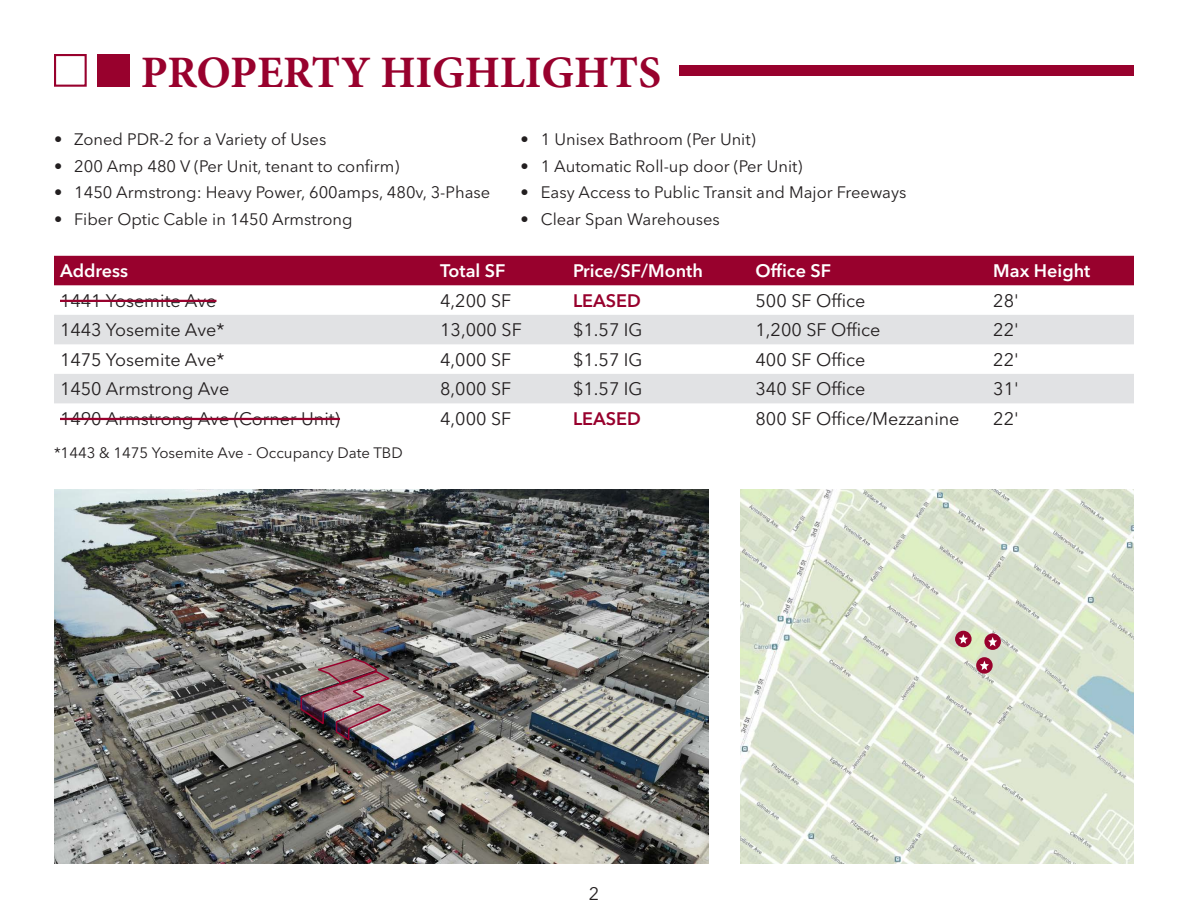
<style>
.page{position:relative;width:1188px;height:918px;background:#fff}
.page>*{position:absolute;margin:0;border:0;box-sizing:border-box;transform-origin:0 0}
.t1{font:700 45px "Minion Pro";color:#98012d}
.t2{font:18px "Avenir Next LT Pro";color:#231f20}
.t3{font:600 18px "Avenir Next LT Pro";color:#fff}
.t4{font:600 18px "Avenir Next LT Pro";color:#98012d}
.t5{font:16.5px "Avenir Next LT Pro";color:#231f20}
.t6{font:15px "Avenir Next LT Pro";color:#231f20}
</style>
<div class="page">
<div style="left:54px;top:54px;width:33px;height:33px;border:2px solid #98012d"></div>
<div style="left:97px;top:54px;width:33px;height:33px;background:#98012d"></div>
<div style="left:679px;top:65px;width:455px;height:11px;background:#98012d"></div>
<img style="left:741px;top:489px;width:393px;height:375px">
<img style="left:54px;top:489px;width:654px;height:375px">
<div style="left:955px;top:631px;width:17px;height:16px;background:#98012d;border-radius:50%"></div>
<svg style="left:959px;top:634px;width:9px;height:10px"></svg>
<svg style="left:984px;top:633px;width:17px;height:17px"></svg>
<svg style="left:988px;top:637px;width:9px;height:9px"></svg>
<svg style="left:976px;top:657px;width:17px;height:17px"></svg>
<svg style="left:980px;top:661px;width:9px;height:9px"></svg>
<div style="left:54px;top:256px;width:1080px;height:29px;background:#98012d"></div>
<svg style="left:54px;top:315px;width:1080px;height:88px;fill:#e1e2e4"></svg>
<hr style="left:60px;top:300px;width:156px;height:2px;background:#98012d">
<hr style="left:60px;top:418px;width:280px;height:2px;background:#98012d">
<img style="left:300px;top:657px;width:94px;height:85px">
<h1 class="t1" style="left:141px;top:41px;width:522px">PROPERTY HIGHLIGHTS</h1>
<p class="t5" style="left:54px;top:130px;width:274px">• Zoned PDR-2 for a Variety of Uses</p>
<p class="t5" style="left:54px;top:156px;width:347px">• 200 Amp 480 V (Per Unit, tenant to confirm)</p>
<p class="t5" style="left:54px;top:183px;width:438px">• 1450 Armstrong: Heavy Power, 600amps, 480v, 3-Phase</p>
<p class="t5" style="left:54px;top:209px;width:300px">• Fiber Optic Cable in 1450 Armstrong</p>
<p class="t5" style="left:521px;top:130px;width:237px">• 1 Unisex Bathroom (Per Unit)</p>
<p class="t5" style="left:521px;top:156px;width:283px">• 1 Automatic Roll-up door (Per Unit)</p>
<p class="t5" style="left:521px;top:183px;width:387px">• Easy Access to Public Transit and Major Freeways</p>
<p class="t5" style="left:521px;top:209px;width:201px">• Clear Span Warehouses</p>
<p class="t3" style="left:60px;top:260px;width:70px">Address</p>
<p class="t3" style="left:440px;top:260px;width:67px">Total SF</p>
<p class="t3" style="left:573px;top:260px;width:131px">Price/SF/Month</p>
<p class="t3" style="left:756px;top:260px;width:77px">Office SF</p>
<p class="t3" style="left:993px;top:260px;width:99px">Max Height</p>
<p class="t2" style="left:60px;top:290px;width:158px">1441 Yosemite Ave</p>
<p class="t2" style="left:440px;top:290px;width:73px">4,200 SF</p>
<p class="t4" style="left:573px;top:290px;width:69px">LEASED</p>
<p class="t2" style="left:756px;top:290px;width:111px">500 SF Office</p>
<p class="t2" style="left:993px;top:290px;width:27px">28'</p>
<p class="t2" style="left:60px;top:319px;width:166px">1443 Yosemite Ave*</p>
<p class="t2" style="left:440px;top:319px;width:83px">13,000 SF</p>
<p class="t2" style="left:573px;top:319px;width:71px">$1.57 IG</p>
<p class="t2" style="left:756px;top:319px;width:127px">1,200 SF Office</p>
<p class="t2" style="left:993px;top:319px;width:27px">22'</p>
<p class="t2" style="left:60px;top:349px;width:166px">1475 Yosemite Ave*</p>
<p class="t2" style="left:440px;top:349px;width:73px">4,000 SF</p>
<p class="t2" style="left:573px;top:349px;width:71px">$1.57 IG</p>
<p class="t2" style="left:756px;top:349px;width:111px">400 SF Office</p>
<p class="t2" style="left:993px;top:349px;width:27px">22'</p>
<p class="t2" style="left:60px;top:378px;width:171px">1450 Armstrong Ave</p>
<p class="t2" style="left:440px;top:378px;width:73px">8,000 SF</p>
<p class="t2" style="left:573px;top:378px;width:71px">$1.57 IG</p>
<p class="t2" style="left:756px;top:378px;width:111px">340 SF Office</p>
<p class="t2" style="left:993px;top:378px;width:27px">31'</p>
<p class="t2" style="left:60px;top:408px;width:282px">1490 Armstrong Ave (Corner Unit)</p>
<p class="t2" style="left:440px;top:408px;width:73px">4,000 SF</p>
<p class="t4" style="left:573px;top:408px;width:69px">LEASED</p>
<p class="t2" style="left:756px;top:408px;width:206px">800 SF Office/Mezzanine</p>
<p class="t2" style="left:993px;top:408px;width:27px">22'</p>
<p class="t6" style="left:54px;top:444px;width:350px">*1443 &amp; 1475 Yosemite Ave - Occupancy Date TBD</p>
<p class="t2" style="left:589px;top:883px;width:12px">2</p>
</div>
